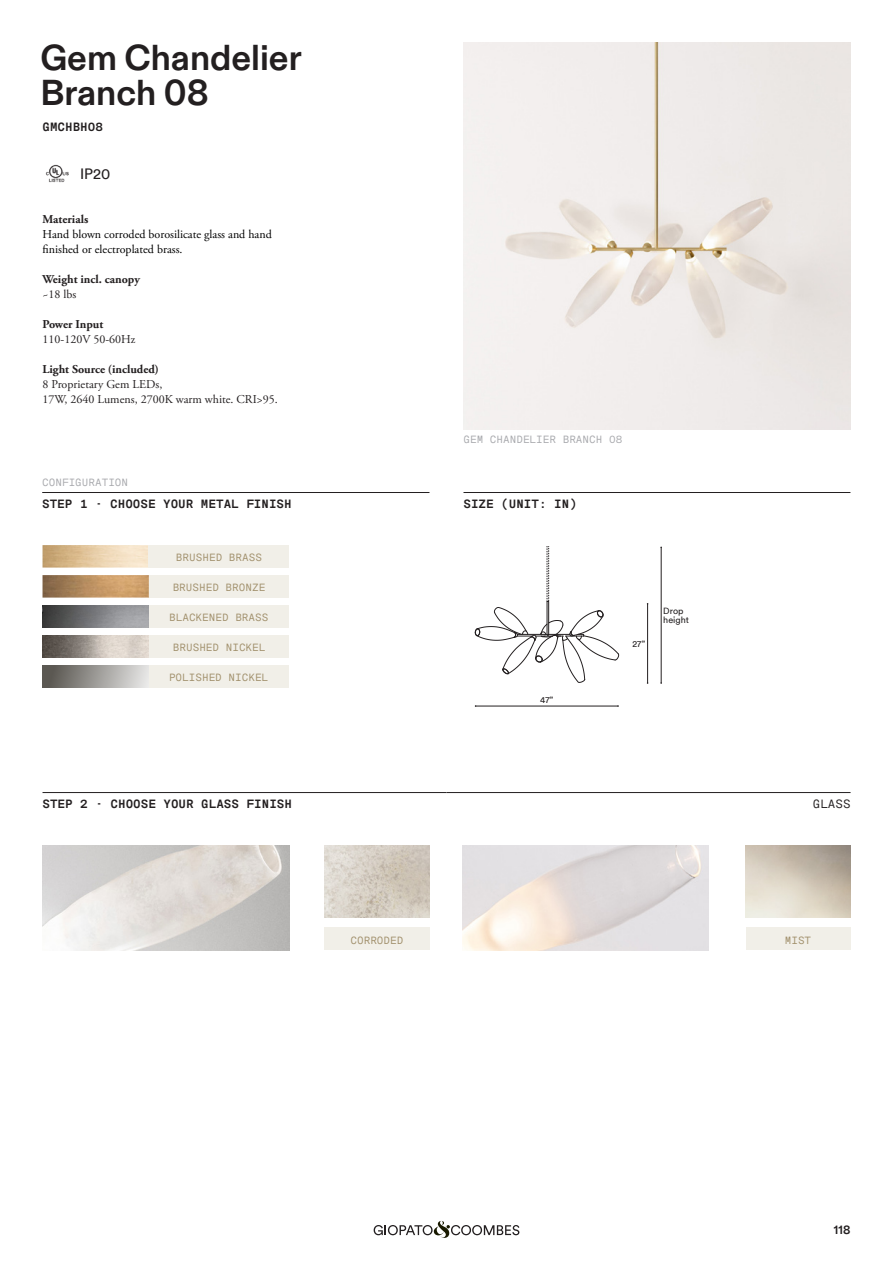
<style>
.page{position:relative;width:893px;height:1263px;background:#fff}
.page>*{position:absolute;margin:0;border:0;box-sizing:border-box;transform-origin:0 0}
._0_Titolo{font:700 36px/34.5px "ABC Diatype";color:#231f20}
.t1{font:15px "Circular TT";color:#231f20}
._1_testo{font:12px "Adobe Garamond Pro";color:#231f20}
._1_testo-2{font:12px "Adobe Garamond Pro";color:#000001}
._2_Messina_Titoletti___Filetto{font:700 12px "Messina Sans Mono";color:#231f20}
._1_testo_Bold{font:700 12px "Adobe Garamond Pro";color:#231f20}
._2_Messina_-_Codice_commerciale{font:700 12px "Messina Sans Mono";color:#231f20}
._2_Messina_Titoletti___Filetto_-_DX{font:12px "Messina Sans Mono";color:#231f20}
.t2{font:700 12px "ABC Diatype";color:#231f20}
._2_1_Messina_Piccolo_TASTI{font:10.5px "Messina Sans Mono";color:#a1906c}
._2_1_Messina_Piccolo{font:10.5px "Messina Sans Mono";color:#a8a9ad}
.t3{font:9px "Circular TT";color:#231f20}
</style>
<div class="page">
<svg style="left:374px;top:1221px;width:145px;height:17px"></svg>
<img style="left:43px;top:545px;width:106px;height:23px">
<img style="left:43px;top:605px;width:106px;height:23px">
<div style="left:149px;top:545px;width:140px;height:23px;background:#f1efe8"></div>
<div style="left:149px;top:605px;width:140px;height:23px;background:#f1efe8"></div>
<div style="left:149px;top:575px;width:140px;height:23px;background:#f1efe8"></div>
<img style="left:43px;top:575px;width:106px;height:23px">
<hr style="left:42px;top:492px;width:387px;height:1px;background:#231f20">
<hr style="left:463px;top:492px;width:387px;height:1px;background:#231f20">
<img style="left:463px;top:43px;width:387px;height:386px">
<svg style="left:547px;top:547px;width:2px;height:54px"></svg>
<div style="left:547px;top:601px;width:2px;height:34px;border:1px solid #231f20"></div>
<svg style="left:475px;top:607px;width:144px;height:76px"></svg>
<hr style="left:647px;top:604px;width:1px;height:79px;background:#231f20">
<hr style="left:476px;top:706px;width:142px;height:1px;background:#231f20">
<hr style="left:661px;top:547px;width:1px;height:136px;background:#231f20">
<img style="left:324px;top:845px;width:105px;height:72px">
<hr style="left:43px;top:792px;width:404px;height:1px;background:#231f20">
<hr style="left:447px;top:792px;width:403px;height:1px;background:#231f20">
<div style="left:324px;top:928px;width:105px;height:22px;background:#f1efe8"></div>
<div style="left:746px;top:927px;width:104px;height:23px;background:#f1efe8"></div>
<img style="left:43px;top:845px;width:246px;height:105px">
<img style="left:462px;top:845px;width:247px;height:105px">
<img style="left:45px;top:164px;width:24px;height:19px">
<div style="left:43px;top:665px;width:106px;height:23px;background:linear-gradient(to right,#514d47,#e6e6e5)"></div>
<div style="left:149px;top:665px;width:139px;height:23px;background:#f1efe8"></div>
<img style="left:43px;top:635px;width:106px;height:23px">
<div style="left:149px;top:635px;width:140px;height:23px;background:#f1efe8"></div>
<p class="_0_Titolo" style="left:40px;top:42px;width:263px">Gem Chandelier<br>Branch 08</p>
<p class="_2_Messina_-_Codice_commerciale" style="left:43px;top:118px;width:62px">GMCHBH08</p>
<p class="t1" style="left:80px;top:165px;width:32px">IP20</p>
<p class="_1_testo_Bold" style="left:43px;top:212px;width:47px">Materials</p>
<p class="_1_testo-2" style="left:43px;top:227px;width:231px">Hand blown corroded borosilicate glass and hand</p>
<p class="_1_testo-2" style="left:43px;top:242px;width:142px">finished or electroplated brass.</p>
<p class="_1_testo_Bold" style="left:43px;top:272px;width:99px">Weight incl. canopy</p>
<p class="_1_testo" style="left:43px;top:287px;width:35px">~18 lbs</p>
<p class="_1_testo_Bold" style="left:43px;top:317px;width:62px">Power Input</p>
<p class="_1_testo" style="left:43px;top:332px;width:94px">110-120V 50-60Hz</p>
<p class="_1_testo_Bold" style="left:43px;top:362px;width:118px">Light Source (included)</p>
<p class="_1_testo" style="left:43px;top:377px;width:121px">8 Proprietary Gem LEDs,</p>
<p class="_1_testo" style="left:43px;top:392px;width:237px">17W, 2640 Lumens, 2700K warm white. CRI&gt;95.</p>
<p class="_2_1_Messina_Piccolo" style="left:42px;top:475px;width:87px">CONFIGURATION</p>
<p class="_2_Messina_Titoletti___Filetto" style="left:42px;top:495px;width:251px">STEP 1 - CHOOSE YOUR METAL FINISH</p>
<p class="_2_1_Messina_Piccolo_TASTI" style="left:176px;top:550px;width:87px">BRUSHED BRASS</p>
<p class="_2_1_Messina_Piccolo_TASTI" style="left:173px;top:580px;width:94px">BRUSHED BRONZE</p>
<p class="_2_1_Messina_Piccolo_TASTI" style="left:169px;top:610px;width:101px">BLACKENED BRASS</p>
<p class="_2_1_Messina_Piccolo_TASTI" style="left:173px;top:640px;width:94px">BRUSHED NICKEL</p>
<p class="_2_1_Messina_Piccolo_TASTI" style="left:169px;top:670px;width:101px">POLISHED NICKEL</p>
<p class="_2_1_Messina_Piccolo" style="left:463px;top:432px;width:160px">GEM CHANDELIER BRANCH 08</p>
<p class="_2_Messina_Titoletti___Filetto" style="left:463px;top:495px;width:115px">SIZE (UNIT: IN)</p>
<p class="t3" style="left:540px;top:694px;width:15px">47”</p>
<p class="t3" style="left:632px;top:638px;width:14px">27”</p>
<p class="t3" style="left:663px;top:606px;width:22px">Drop</p>
<p class="t3" style="left:663px;top:615px;width:27px">height</p>
<p class="_2_Messina_Titoletti___Filetto" style="left:43px;top:795px;width:251px">STEP 2 - CHOOSE YOUR GLASS FINISH</p>
<p class="_2_Messina_Titoletti___Filetto_-_DX" style="left:813px;top:795px;width:39px">GLASS</p>
<p class="_2_1_Messina_Piccolo_TASTI" style="left:350px;top:933px;width:54px">CORRODED</p>
<p class="_2_1_Messina_Piccolo_TASTI" style="left:785px;top:933px;width:28px">MIST</p>
<p class="t2" style="left:834px;top:1223px;width:18px">118</p>
</div>
